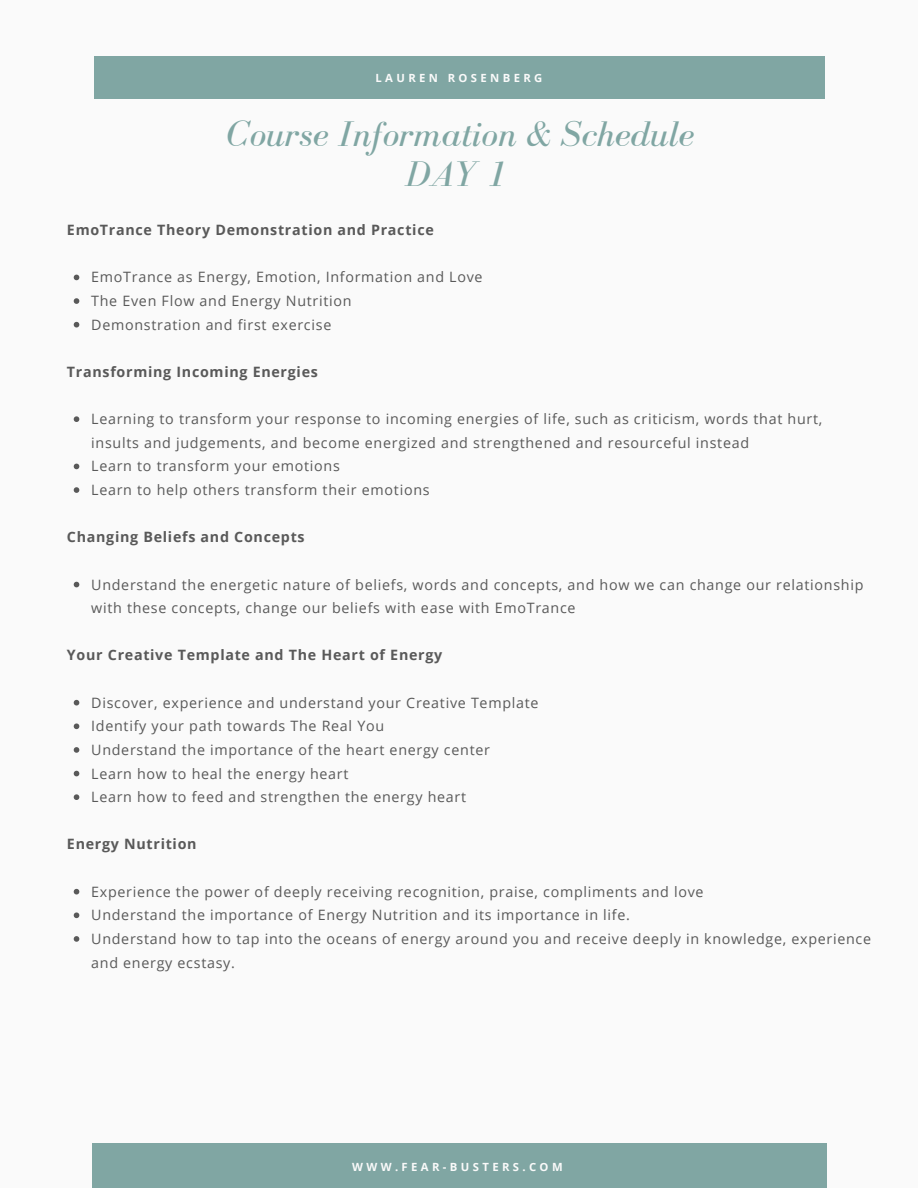
<style>
.page{position:relative;width:918px;height:1188px;background:#fafafa}
.page>*{position:absolute;margin:0;border:0;box-sizing:border-box;transform-origin:0 0}
.t1{font:italic 36.75px "Bodoni FLF";color:#80a6a3}
.t2{font:14.25px/23.7px "Open Sans";letter-spacing:.05em;color:#595959}
.t3{font:700 14.25px "Open Sans";letter-spacing:.05em;color:#595959}
.t4{font:700 11.25px "Open Sans";letter-spacing:.3em;color:#fafafa}
</style>
<div class="page">
<div style="left:94px;top:56px;width:730px;height:43px;background:#80a6a3"></div>
<svg style="left:74px;top:275px;width:5px;height:5px"></svg>
<svg style="left:74px;top:298px;width:5px;height:6px"></svg>
<svg style="left:74px;top:322px;width:5px;height:5px"></svg>
<svg style="left:74px;top:416px;width:5px;height:6px"></svg>
<svg style="left:74px;top:464px;width:5px;height:5px"></svg>
<svg style="left:74px;top:487px;width:5px;height:6px"></svg>
<svg style="left:74px;top:582px;width:5px;height:5px"></svg>
<svg style="left:74px;top:700px;width:5px;height:5px"></svg>
<svg style="left:74px;top:723px;width:5px;height:6px"></svg>
<svg style="left:74px;top:747px;width:5px;height:6px"></svg>
<svg style="left:74px;top:771px;width:5px;height:5px"></svg>
<svg style="left:74px;top:794px;width:5px;height:6px"></svg>
<svg style="left:74px;top:889px;width:5px;height:5px"></svg>
<svg style="left:74px;top:912px;width:5px;height:6px"></svg>
<svg style="left:74px;top:936px;width:5px;height:6px"></svg>
<div style="left:92px;top:1143px;width:734px;height:45px;background:#80a6a3"></div>
<p class="t4" style="left:376px;top:70px;width:168px">LAUREN ROSENBERG</p>
<p class="t1" style="left:227px;top:114px;width:469px">Course Information &amp; Schedule</p>
<p class="t1" style="left:406px;top:154px;width:101px">DAY 1</p>
<p class="t3" style="left:67px;top:220px;width:368px">EmoTrance Theory Demonstration and Practice</p>
<p class="t2" style="left:91px;top:265px;width:393px">EmoTrance as Energy, Emotion, Information and Love</p>
<p class="t2" style="left:91px;top:289px;width:262px">The Even Flow and Energy Nutrition</p>
<p class="t2" style="left:91px;top:312px;width:242px">Demonstration and first exercise</p>
<p class="t3" style="left:67px;top:362px;width:252px">Transforming Incoming Energies</p>
<p class="t2" style="left:91px;top:407px;width:733px">Learning to transform your response to incoming energies of life, such as criticism, words that hurt, insults and judgements, and become energized and strengthened and resourceful instead</p>
<p class="t2" style="left:91px;top:454px;width:250px">Learn to transform your emotions</p>
<p class="t2" style="left:91px;top:478px;width:340px">Learn to help others transform their emotions</p>
<p class="t3" style="left:67px;top:527px;width:239px">Changing Beliefs and Concepts</p>
<p class="t2" style="left:91px;top:572px;width:774px">Understand the energetic nature of beliefs, words and concepts, and how we can change our relationship with these concepts, change our beliefs with ease with EmoTrance</p>
<p class="t3" style="left:67px;top:645px;width:377px">Your Creative Template and The Heart of Energy</p>
<p class="t2" style="left:91px;top:690px;width:449px">Discover, experience and understand your Creative Template</p>
<p class="t2" style="left:91px;top:714px;width:294px">Identify your path towards The Real You</p>
<p class="t2" style="left:91px;top:738px;width:400px">Understand the importance of the heart energy center</p>
<p class="t2" style="left:91px;top:761px;width:259px">Learn how to heal the energy heart</p>
<p class="t2" style="left:91px;top:785px;width:376px">Learn how to feed and strengthen the energy heart</p>
<p class="t3" style="left:67px;top:834px;width:131px">Energy Nutrition</p>
<p class="t2" style="left:91px;top:879px;width:614px">Experience the power of deeply receiving recognition, praise, compliments and love</p>
<p class="t2" style="left:91px;top:903px;width:540px">Understand the importance of Energy Nutrition and its importance in life.</p>
<p class="t2" style="left:91px;top:927px;width:781px">Understand how to tap into the oceans of energy around you and receive deeply in knowledge, experience and energy ecstasy.</p>
<p class="t4" style="left:352px;top:1159px;width:212px">WWW.FEAR-BUSTERS.COM</p>
</div>
